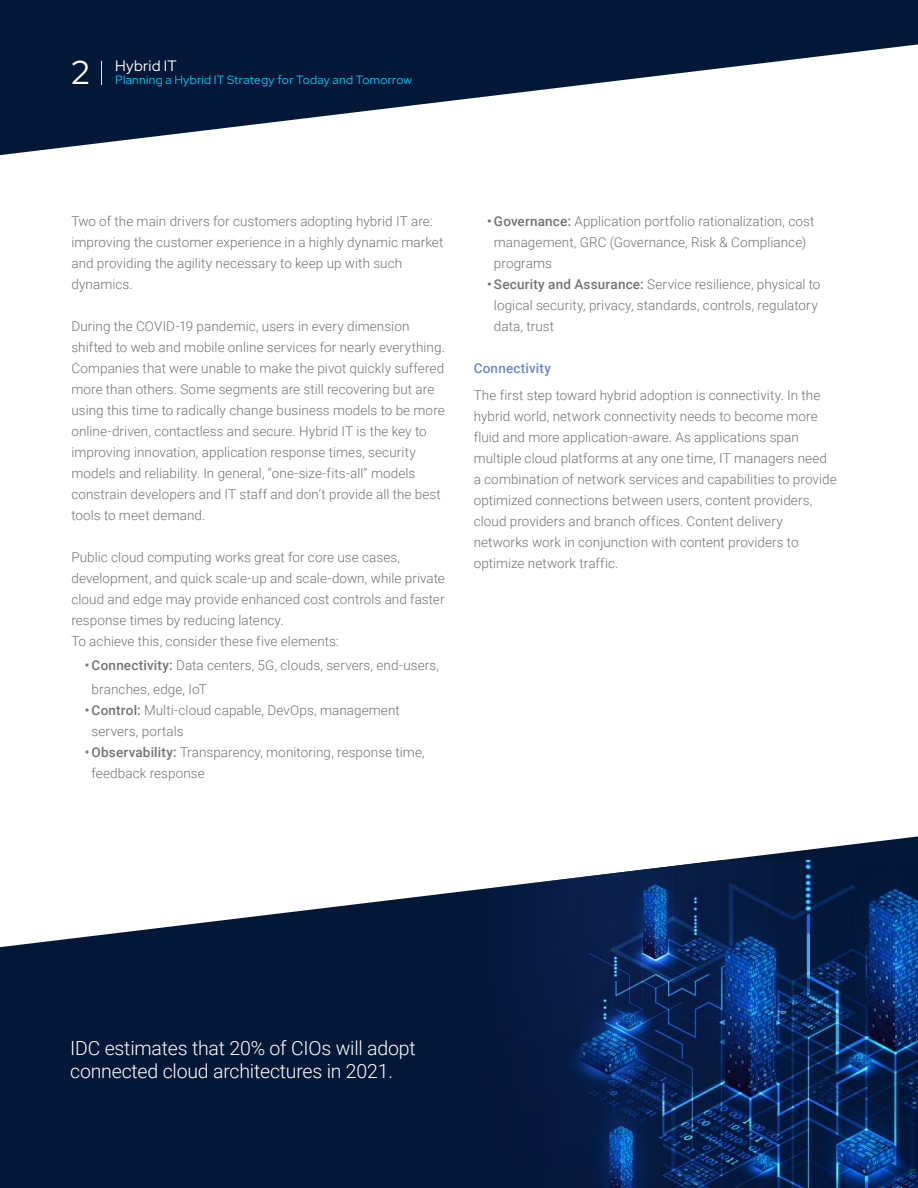
<style>
.page{position:relative;width:918px;height:1188px;background:#fff}
.page>*{position:absolute;margin:0;border:0;box-sizing:border-box;transform-origin:0 0}
.t1{font:33px "Red Hat Display";color:#fff}
.t2{font:300 19.5px/23.4px "Roboto";letter-spacing:-.01em;color:#fff}
.t3{font:15px "Red Hat Display";letter-spacing:.015em;color:#fff}
.t4{font:300 13.5px/21px "Roboto";letter-spacing:.005em;color:#636466}
.t5{font:500 13.5px "Roboto";letter-spacing:.015em;color:#597dbe}
.t6{font:12px "Red Hat Display";letter-spacing:.025em;color:#00c9f7}
.s1{font-weight:500}
</style>
<div class="page">
<svg style="left:0;top:0;width:918px;height:155px;fill:#031737"></svg>
<svg style="left:101px;top:61px;width:1px;height:24px"></svg>
<svg style="left:0;top:836px;width:918px;height:352px;fill:#031737"></svg>
<img style="left:293px;top:861px;width:625px;height:327px">
<h1 class="t1" style="left:71px;top:51px;width:19px">2</h1>
<p class="t3" style="left:115px;top:56px;width:63px">Hybrid IT</p>
<p class="t6" style="left:115px;top:72px;width:298px">Planning a Hybrid IT Strategy for Today and Tomorrow</p>
<p class="t4" style="left:71px;top:210px;width:373px">Two of the main drivers for customers adopting hybrid IT are: improving the customer experience in a highly dynamic market and providing the agility necessary to keep up with such dynamics.</p>
<p class="t4" style="left:71px;top:315px;width:375px">During the COVID-19 pandemic, users in every dimension shifted to web and mobile online services for nearly everything.<br>Companies that were unable to make the pivot quickly suffered more than others. Some segments are still recovering but are using this time to radically change business models to be more online-driven, contactless and secure. Hybrid IT is the key to improving innovation, application response times, security models and reliability. In general, “one-size-fits-all” models constrain developers and IT staff and don’t provide all the best tools to meet demand.</p>
<p class="t4" style="left:71px;top:546px;width:375px">Public cloud computing works great for core use cases, development, and quick scale-up and scale-down, while private cloud and edge may provide enhanced cost controls and faster response times by reducing latency.<br>To achieve this, consider these five elements:</p>
<p class="t4" style="left:92px;top:653px;width:349px;line-height:24px;text-indent:-7px"><span class="s1">•Connectivity:</span> Data centers, 5G, clouds, servers, end-users, branches, edge, IoT</p>
<p class="t4" style="left:92px;top:699px;width:310px;text-indent:-7px"><span class="s1">•Control:</span> Multi-cloud capable, DevOps, management servers, portals</p>
<p class="t4" style="left:92px;top:741px;width:335px;text-indent:-7px"><span class="s1">•Observability:</span> Transparency, monitoring, response time, feedback response</p>
<p class="t4" style="left:494px;top:210px;width:322px;text-indent:-7px"><span class="s1">•Governance:</span> Application portfolio rationalization, cost management, GRC (Governance, Risk &amp; Compliance) programs</p>
<p class="t4" style="left:494px;top:273px;width:328px;text-indent:-7px"><span class="s1">•Security and Assurance:</span> Service resilience, physical to logical security, privacy, standards, controls, regulatory data, trust</p>
<p class="t5" style="left:474px;top:359px;width:79px">Connectivity</p>
<p class="t4" style="left:474px;top:384px;width:365px">The first step toward hybrid adoption is connectivity. In the hybrid world, network connectivity needs to become more fluid and more application-aware. As applications span multiple cloud platforms at any one time, IT managers need a combination of network services and capabilities to provide optimized connections between users, content providers, cloud providers and branch offices. Content delivery networks work in conjunction with content providers to optimize network traffic.</p>
<h2 class="t2" style="left:70px;top:1035px;width:347px">IDC estimates that 20% of CIOs will adopt connected cloud architectures in 2021.</h2>
</div>
